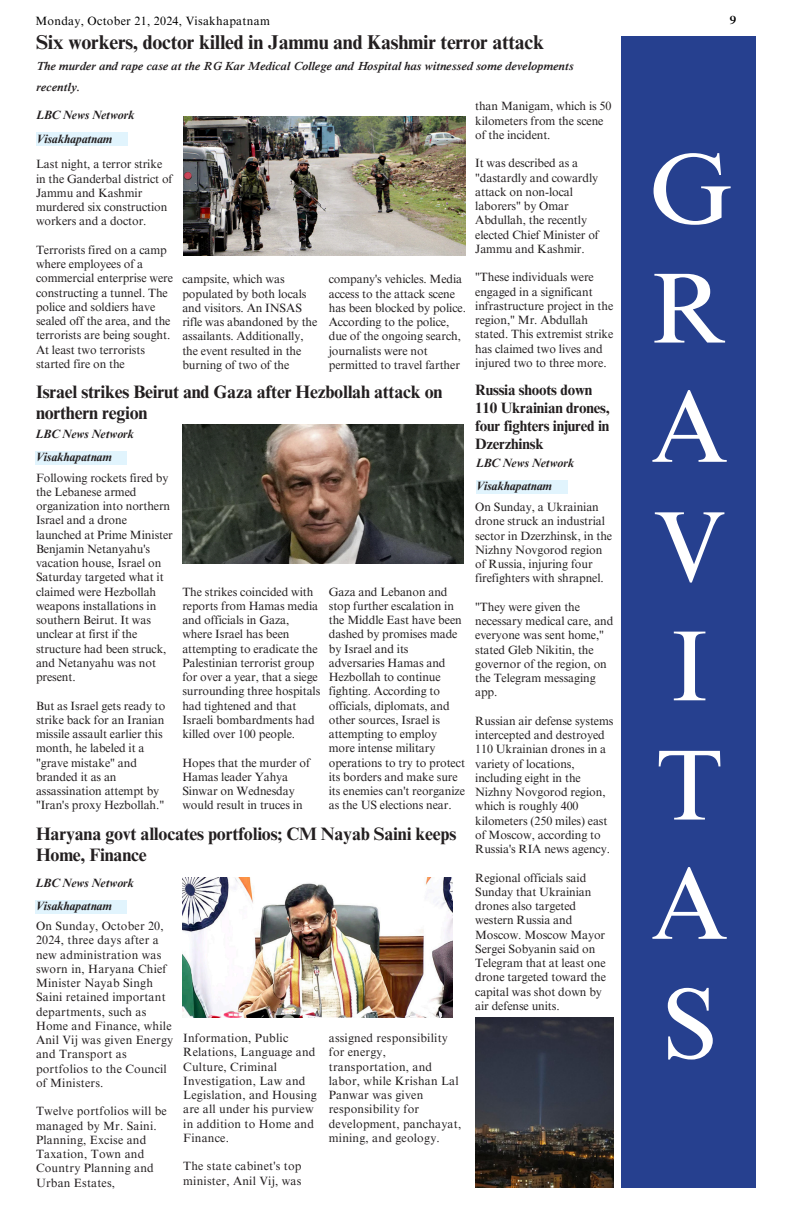
<style>
.page{position:relative;width:792px;height:1224px;background:#fff}
.page>*{position:absolute;margin:0;border:0;box-sizing:border-box;transform-origin:0 0}
.t1{font:100px/119.2px "Times NRMT Pro";color:#fff}
.t2{font:700 20px "Times NRMT Pro";letter-spacing:-.015em;color:#231f20}
.t3{font:700 18px/21px "Times NRMT Pro";letter-spacing:-.015em;color:#231f20}
.t4{font:700 15px/18px "Times NRMT Pro";letter-spacing:-.015em;color:#231f20}
.t5{font:12px/14.2px "Times NRMT Pro";letter-spacing:-.005em;color:#231f20}
.t6{font:12px/14.2px "Times NRMT Pro";letter-spacing:.015em;color:#231f20}
.t7{font:italic 700 12px/23.2px "Times NRMT Pro";letter-spacing:-.015em;color:#231f20}
.t8{font:italic 600 12px/21px "Times NRMT Pro";letter-spacing:-.015em;color:#231f20}
.t9{font:12px "Times NRMT Pro";letter-spacing:.025em;color:#000}
.t10{font:600 12px "Times NRMT Pro";color:#000}
</style>
<div class="page">
<div style="left:622px;top:36px;width:134px;height:1152px;background:#26408f"></div>
<div style="left:36px;top:132px;width:92px;height:14px;background:#e1f4fd"></div>
<div style="left:35px;top:451px;width:92px;height:14px;background:#e1f4fd"></div>
<div style="left:35px;top:900px;width:92px;height:14px;background:#e1f4fd"></div>
<div style="left:476px;top:480px;width:91px;height:14px;background:#e1f4fd"></div>
<img style="left:182px;top:878px;width:271px;height:139px">
<img style="left:475px;top:1017px;width:138px;height:171px">
<img style="left:182px;top:424px;width:281px;height:140px">
<img style="left:183px;top:116px;width:283px;height:140px">
<h1 class="t9" style="left:35px;top:16px;width:236px">Monday, October 21, 2024, Visakhapatnam</h1>
<p class="t2" style="left:36px;top:34px;width:510px">Six workers, doctor killed in Jammu and Kashmir terror attack</p>
<p class="t8" style="left:36px;top:57px;width:539px">The murder and rape case at the RG Kar Medical College and Hospital has witnessed some developments recently.</p>
<p class="t7" style="left:36px;top:105px;width:100px">LBC News Network<br>Visakhapatnam</p>
<p class="t5" style="left:36px;top:159px;width:138px">Last night, a terror strike in the Ganderbal district of<br>Jammu and Kashmir murdered six construction workers and a doctor.</p>
<p class="t5" style="left:36px;top:244px;width:139px">Terrorists fired on a camp where employees of a commercial enterprise were constructing a tunnel. The police and soldiers have sealed off the area, and the terrorists are being sought.<br>At least two terrorists started fire on the</p>
<p class="t5" style="left:182px;top:274px;width:137px">campsite, which was populated by both locals and visitors. An INSAS rifle was abandoned by the assailants. Additionally, the event resulted in the burning of two of the</p>
<p class="t5" style="left:329px;top:274px;width:139px">company's vehicles. Media access to the attack scene has been blocked by police.<br>According to the police, due of the ongoing search, journalists were not permitted to travel farther</p>
<p class="t3" style="left:36px;top:383px;width:408px">Israel strikes Beirut and Gaza after Hezbollah attack on northern region</p>
<p class="t7" style="left:35px;top:424px;width:100px">LBC News Network<br>Visakhapatnam</p>
<p class="t5" style="left:36px;top:472px;width:138px">Following rockets fired by the Lebanese armed organization into northern<br>Israel and a drone launched at Prime Minister<br>Benjamin Netanyahu's vacation house, Israel on<br>Saturday targeted what it claimed were Hezbollah weapons installations in southern Beirut. It was unclear at first if the structure had been struck, and Netanyahu was not present.</p>
<p class="t5" style="left:36px;top:700px;width:131px">But as Israel gets ready to strike back for an Iranian missile assault earlier this month, he labeled it a "grave mistake" and branded it as an assassination attempt by "Iran's proxy Hezbollah."</p>
<p class="t5" style="left:182px;top:586px;width:140px">The strikes coincided with reports from Hamas media and officials in Gaza, where Israel has been attempting to eradicate the<br>Palestinian terrorist group for over a year, that a siege surrounding three hospitals had tightened and that<br>Israeli bombardments had killed over 100 people.</p>
<p class="t5" style="left:182px;top:757px;width:129px">Hopes that the murder of<br>Hamas leader Yahya<br>Sinwar on Wednesday would result in truces in</p>
<p class="t5" style="left:329px;top:586px;width:138px">Gaza and Lebanon and stop further escalation in the Middle East have been dashed by promises made by Israel and its adversaries Hamas and<br>Hezbollah to continue fighting. According to officials, diplomats, and other sources, Israel is attempting to employ more intense military operations to try to protect its borders and make sure its enemies can't reorganize as the US elections near.</p>
<p class="t3" style="left:36px;top:826px;width:422px">Haryana govt allocates portfolios; CM Nayab Saini keeps<br>Home, Finance</p>
<h4 class="t7" style="left:35px;top:873px;width:100px">LBC News Network<br>Visakhapatnam</h4>
<p class="t6" style="left:36px;top:920px;width:139px">On Sunday, October 20,<br>2024, three days after a new administration was sworn in, Haryana Chief<br>Minister Nayab Singh<br>Saini retained important departments, such as<br>Home and Finance, while<br>Anil Vij was given Energy and Transport as portfolios to the Council of Ministers.</p>
<h2 class="t6" style="left:36px;top:1106px;width:132px">Twelve portfolios will be managed by Mr. Saini.<br>Planning, Excise and<br>Taxation, Town and<br>Country Planning and<br>Urban Estates,</h2>
<p class="t6" style="left:183px;top:1032px;width:135px">Information, Public<br>Relations, Language and<br>Culture, Criminal<br>Investigation, Law and<br>Legislation, and Housing are all under his purview in addition to Home and<br>Finance.</p>
<p class="t6" style="left:183px;top:1161px;width:120px">The state cabinet's top minister, Anil Vij, was</p>
<p class="t6" style="left:329px;top:1032px;width:134px">assigned responsibility for energy, transportation, and labor, while Krishan Lal<br>Panwar was given responsibility for development, panchayat, mining, and geology.</p>
<h2 class="t5" style="left:475px;top:101px;width:138px">than Manigam, which is 50 kilometers from the scene of the incident.</h2>
<h4 class="t5" style="left:475px;top:158px;width:125px">It was described as a "dastardly and cowardly attack on non-local laborers" by Omar<br>Abdullah, the recently elected Chief Minister of<br>Jammu and Kashmir.</h4>
<p class="t5" style="left:475px;top:272px;width:140px">"These individuals were engaged in a significant infrastructure project in the region," Mr. Abdullah stated. This extremist strike has claimed two lives and injured two to three more.</p>
<p class="t4" style="left:475px;top:383px;width:136px">Russia shoots down<br>110 Ukrainian drones, four fighters injured in<br>Dzerzhinsk</p>
<h4 class="t7" style="left:476px;top:453px;width:100px">LBC News Network<br>Visakhapatnam</h4>
<h3 class="t5" style="left:475px;top:501px;width:138px">On Sunday, a Ukrainian drone struck an industrial sector in Dzerzhinsk, in the<br>Nizhny Novgorod region of Russia, injuring four firefighters with shrapnel.</h3>
<p class="t5" style="left:475px;top:601px;width:140px">"They were given the necessary medical care, and everyone was sent home," stated Gleb Nikitin, the governor of the region, on the Telegram messaging app.</p>
<h4 class="t5" style="left:475px;top:715px;width:140px">Russian air defense systems intercepted and destroyed<br>110 Ukrainian drones in a variety of locations, including eight in the<br>Nizhny Novgorod region, which is roughly 400 kilometers (250 miles) east of Moscow, according to<br>Russia's RIA news agency.</h4>
<h4 class="t5" style="left:475px;top:872px;width:132px">Regional officials said<br>Sunday that Ukrainian drones also targeted western Russia and<br>Moscow. Moscow Mayor<br>Sergei Sobyanin said on<br>Telegram that at least one drone targeted toward the capital was shot down by air defense units.</h4>
<p class="t10" style="left:730px;top:16px;width:8px">9</p>
<p class="t1" style="left:649px;top:142px;width:84px">G<br>R<br>A<br>V<br>I<br>T<br>A<br>S</p>
</div>
